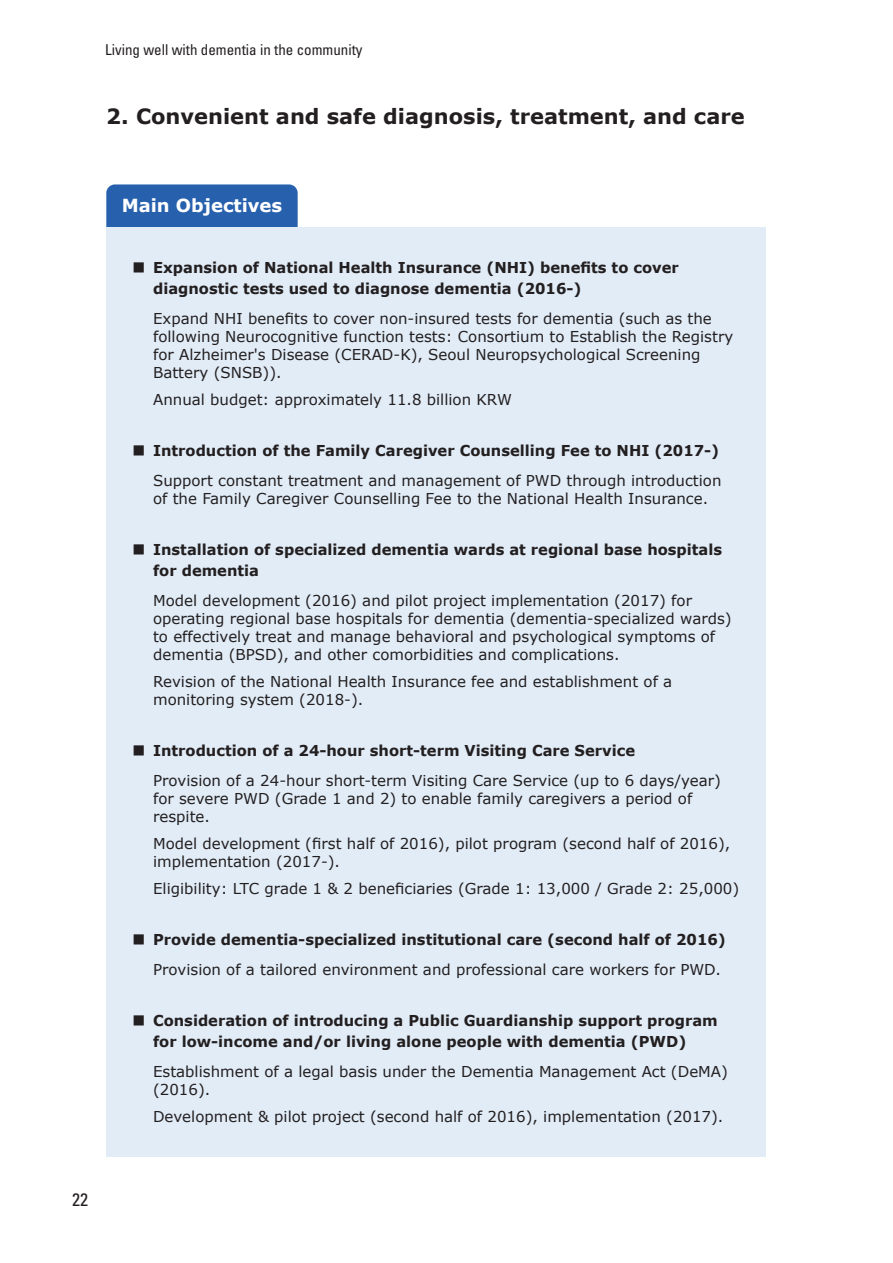
<style>
.page{position:relative;width:893px;height:1263px;background:#fff}
.page>*{position:absolute;margin:0;border:0;box-sizing:border-box;transform-origin:0 0}
.t1{font:700 21px "Verdana";color:#231f20}
.t2{font:700 18px "Verdana";color:#fff}
.t3{font:condensed 18px "Univers LT Std";color:#231f20}
.t4{font:15px/18px "Verdana";color:#231f20}
.t5{font:700 15px/21px "Verdana";color:#231f20}
.t6{font:condensed 15px "Univers LT Std";color:#231f20}
.t7{font:300 15px "Nanum Gothic";color:#231f20}
</style>
<div class="page">
<div style="left:106px;top:184px;width:192px;height:43px;background:#2761ae"></div>
<div style="left:106px;top:227px;width:659px;height:930px;background:#e1ecf7"></div>
<p class="t6" style="left:105px;top:40px;width:259px">Living well with dementia in the community</p>
<h1 class="t1" style="left:106px;top:102px;width:640px">2. Convenient and safe diagnosis, treatment, and care</h1>
<p class="t3" style="left:72px;top:1188px;width:17px">22</p>
<p class="t2" style="left:122px;top:193px;width:162px">Main Objectives</p>
<p class="t7" style="left:132px;top:260px;width:16px">■</p>
<p class="t7" style="left:132px;top:443px;width:16px">■</p>
<p class="t7" style="left:132px;top:542px;width:16px">■</p>
<p class="t7" style="left:132px;top:743px;width:16px">■</p>
<p class="t7" style="left:132px;top:932px;width:16px">■</p>
<p class="t7" style="left:132px;top:1013px;width:16px">■</p>
<p class="t5" style="left:153px;top:256px;width:527px">Expansion of National Health Insurance (NHI) benefits to cover diagnostic tests used to diagnose dementia (2016-)</p>
<p class="t4" style="left:153px;top:309px;width:582px">Expand NHI benefits to cover non-insured tests for dementia (such as the following Neurocognitive function tests: Consortium to Establish the Registry for Alzheimer's Disease (CERAD-K), Seoul Neuropsychological Screening Battery (SNSB)).</p>
<p class="t4" style="left:153px;top:390px;width:361px">Annual budget: approximately 11.8 billion KRW</p>
<p class="t5" style="left:153px;top:439px;width:568px">Introduction of the Family Caregiver Counselling Fee to NHI (2017-)</p>
<p class="t4" style="left:153px;top:471px;width:570px">Support constant treatment and management of PWD through introduction of the Family Caregiver Counselling Fee to the National Health Insurance.</p>
<p class="t5" style="left:153px;top:538px;width:571px">Installation of specialized dementia wards at regional base hospitals for dementia</p>
<p class="t4" style="left:153px;top:591px;width:580px">Model development (2016) and pilot project implementation (2017) for operating regional base hospitals for dementia (dementia-specialized wards) to effectively treat and manage behavioral and psychological symptoms of dementia (BPSD), and other comorbidities and complications.</p>
<p class="t4" style="left:153px;top:672px;width:521px">Revision of the National Health Insurance fee and establishment of a monitoring system (2018-).</p>
<p class="t5" style="left:153px;top:739px;width:483px">Introduction of a 24-hour short-term Visiting Care Service</p>
<p class="t4" style="left:153px;top:771px;width:569px">Provision of a 24-hour short-term Visiting Care Service (up to 6 days/year) for severe PWD (Grade 1 and 2) to enable family caregivers a period of respite.</p>
<p class="t4" style="left:153px;top:834px;width:579px">Model development (first half of 2016), pilot program (second half of 2016), implementation (2017-).</p>
<p class="t4" style="left:153px;top:879px;width:588px">Eligibility: LTC grade 1 &amp; 2 beneficiaries (Grade 1: 13,000 / Grade 2: 25,000)</p>
<p class="t5" style="left:153px;top:928px;width:574px">Provide dementia-specialized institutional care (second half of 2016)</p>
<p class="t4" style="left:153px;top:960px;width:569px">Provision of a tailored environment and professional care workers for PWD.</p>
<p class="t5" style="left:153px;top:1009px;width:566px">Consideration of introducing a Public Guardianship support program for low-income and/or living alone people with dementia (PWD)</p>
<p class="t4" style="left:153px;top:1062px;width:576px">Establishment of a legal basis under the Dementia Management Act (DeMA) (2016).</p>
<p class="t4" style="left:153px;top:1107px;width:572px">Development &amp; pilot project (second half of 2016), implementation (2017).</p>
</div>
